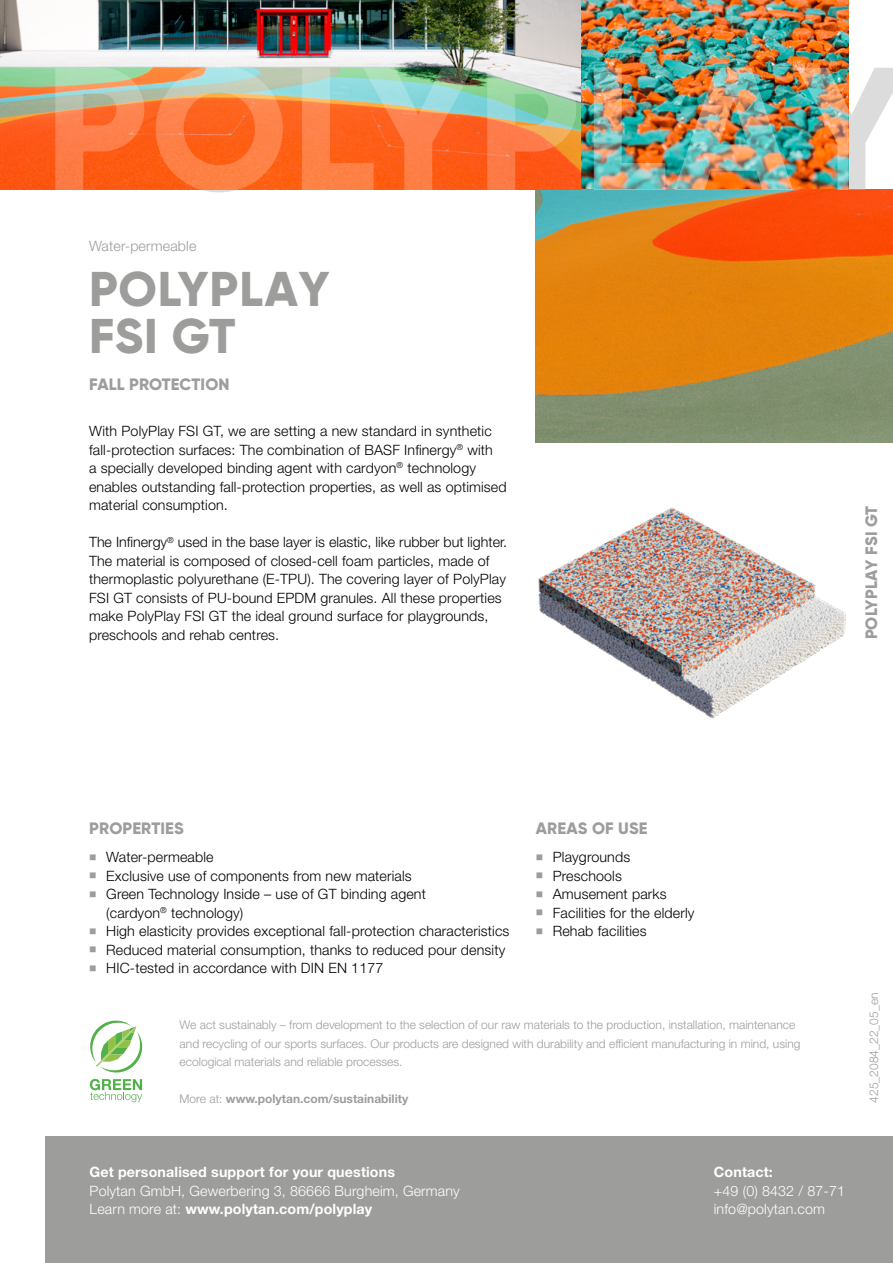
<style>
.page{position:relative;width:893px;height:1263px;background:#fff}
.page>*{position:absolute;margin:0;border:0;box-sizing:border-box;transform-origin:0 0}
.t1{font:800 48.75px/46.3px "Gilroy";letter-spacing:.015em;color:#9d9d9c}
.t2{font:800 16.5px "Gilroy";letter-spacing:.01em;color:#9d9d9c}
.t3{font:300 14.25px/18.5px "Helvetica Neue LT Std";letter-spacing:.01em;color:#000}
.t4{font:300 14.25px/18.5px "Helvetica Neue LT Std";letter-spacing:.01em;color:#fff}
.t5{font:700 14.25px "Helvetica Neue LT Std";letter-spacing:.01em;color:#fff}
.t6{font:300 14.25px "Helvetica Neue LT Std";letter-spacing:.01em;color:#9d9d9c}
.t7{font:300 12px/18.6px "Helvetica Neue LT Std";color:#9d9d9c}
.t8{font:700 12px "Helvetica Neue LT Std";color:#9d9d9c}
.s1{font-weight:300}
.s2{font-weight:700}
</style>
<div class="page">
<img style="left:581px;top:0;width:267px;height:65px">
<img style="left:535px;top:192px;width:358px;height:250px">
<img style="left:538px;top:507px;width:308px;height:211px">
<img style="left:0;top:0;width:581px;height:190px">
<div style="left:45px;top:1136px;width:848px;height:127px;background:#9d9d9c"></div>
<svg style="left:90px;top:1020px;width:52px;height:53px"></svg>
<svg style="left:90px;top:1079px;width:52px;height:23px"></svg>
<svg style="left:55px;top:65px;width:838px;height:127px;background:#de976a"></svg>
<img style="left:594px;top:68px;width:254px;height:122px">
<p class="t6" style="left:89px;top:237px;width:109px">Water-permeable</p>
<h1 class="t1" style="left:89px;top:266px;width:242px">POLYPLAY<br>FSI GT</h1>
<p class="t2" style="left:89px;top:374px;width:142px">FALL PROTECTION</p>
<p class="t3" style="left:89px;top:421px;width:419px">With PolyPlay FSI GT, we are setting a new standard in synthetic fall-protection surfaces: The combination of BASF Infinergy<sup>®</sup> with<br>a specially developed binding agent with cardyon<sup>®</sup> technology enables outstanding fall-protection properties, as well as optimised material consumption.</p>
<p class="t3" style="left:89px;top:533px;width:420px">The Infinergy<sup>®</sup> used in the base layer is elastic, like rubber but lighter.<br>The material is composed of closed-cell foam particles, made of thermoplastic polyurethane (E-TPU). The covering layer of PolyPlay FSI GT consists of PU-bound EPDM granules. All these properties make PolyPlay FSI GT the ideal ground surface for playgrounds, preschools and rehab centres.</p>
<p class="t2" style="left:861px;top:639px;width:135px;rotate:-90deg">POLYPLAY FSI GT</p>
<p class="t2" style="left:89px;top:818px;width:96px">PROPERTIES</p>
<p class="t3" style="left:106px;top:848px;width:405px">Water-permeable<br>Exclusive use of components from new materials<br>Green Technology Inside – use of GT binding agent<br>(cardyon<sup>®</sup> technology)<br>High elasticity provides exceptional fall-protection characteristics Reduced material consumption, thanks to reduced pour density HIC-tested in accordance with DIN EN 1177</p>
<p class="t2" style="left:536px;top:818px;width:113px">AREAS OF USE</p>
<p class="t3" style="left:553px;top:848px;width:143px">Playgrounds<br>Preschools<br>Amusement parks<br>Facilities for the elderly<br>Rehab facilities</p>
<p class="t7" style="left:180px;top:1015px;width:622px">We act sustainably – from development to the selection of our raw materials to the production, installation, maintenance and recycling of our sports surfaces. Our products are designed with durability and efficient manufacturing in mind, using ecological materials and reliable processes.</p>
<p class="t8" style="left:180px;top:1091px;width:230px"><span class="s1">More at:</span> www.polytan.com/sustainability</p>
<p class="t5" style="left:90px;top:1163px;width:307px">Get personalised support for your questions</p>
<p class="t4" style="left:90px;top:1181px;width:372px">Polytan GmbH, Gewerbering 3, 86666 Burgheim, Germany<br>Learn more at: <span class="s2">www.polytan.com/polyplay</span></p>
<p class="t5" style="left:714px;top:1163px;width:61px">Contact:</p>
<p class="t4" style="left:714px;top:1181px;width:133px">+49 (0) 8432 / 87-71 info@polytan.com</p>
<p class="t7" style="left:864px;top:1103px;width:112px;rotate:-90deg">425_2084_22_05_en</p>
</div>
